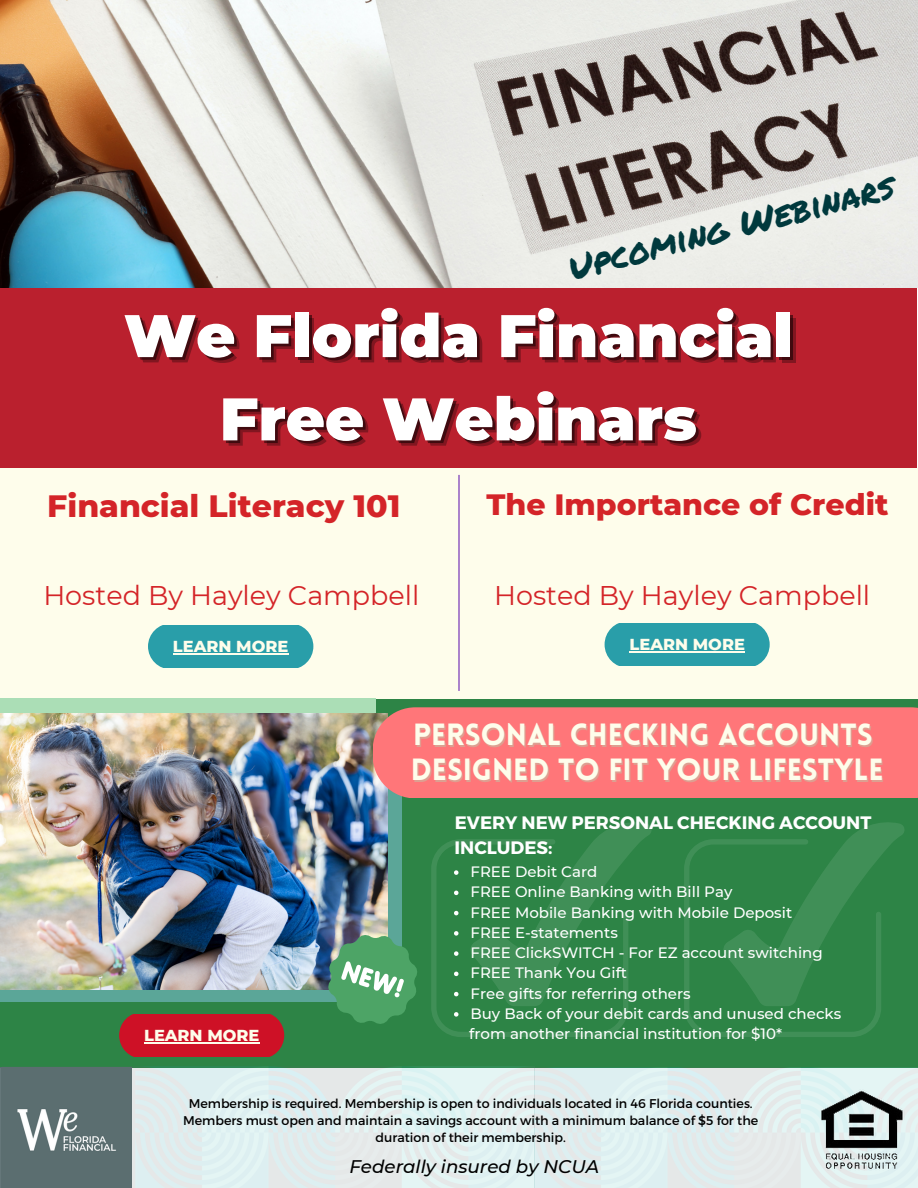
<style>
.page{position:relative;width:918px;height:1188px;background:#fff}
.page>*{position:absolute;margin:0;border:0;box-sizing:border-box;transform-origin:0 0}
.t1{font:900 60px/83.2px "Montserrat";color:#fff;text-align:center}
.t2{font:34.65px "Permanent Marker";color:#00393d}
.t3{font:800 31.5px "Montserrat";color:#d42428}
.t4{font:900 30px/35px "Lovelo";color:#fefdeb}
.t5{font:800 30px "Montserrat";color:#d42428}
.t6{font:27px "Montserrat";color:#d42428}
.t7{font:italic 500 18.3px "Montserrat";color:#000}
.t8{font:700 18px/24.8px "Montserrat";color:#fff}
.t9{font:800 16.2px "Montserrat";color:#fefdeb}
.t10{font:500 15px/20.2px "Montserrat";color:#fff}
.t11{font:12.6px/17.4px "Montserrat";color:#000;text-align:center}
</style>
<div class="page">
<div style="left:0;top:691px;width:918px;height:377px;background:#2d8446"></div>
<div style="left:0;top:288px;width:917px;height:409px;background:#ba202e"></div>
<img style="left:3px;top:1066px;width:532px;height:122px">
<div style="left:0;top:468px;width:918px;height:230px;background:#fefdeb"></div>
<hr style="left:458px;top:475px;width:2px;height:216px;background:#6c27b3">
<img style="left:0;top:0;width:918px;height:288px">
<div style="left:148px;top:626px;width:165px;height:41px;background:#299ea9"></div>
<div style="left:605px;top:624px;width:165px;height:41px;background:#299ea9"></div>
<hr style="left:630px;top:651px;width:115px;height:1px;background:#fefdeb">
<div style="left:119px;top:1015px;width:165px;height:41px;background:#ce1126"></div>
<hr style="left:144px;top:1042px;width:115px;height:1px;background:#fefdeb">
<div style="left:0;top:740px;width:401px;height:262px;background:#5ba698"></div>
<div style="left:0;top:698px;width:376px;height:284px;background:#abdeb6"></div>
<img style="left:0;top:713px;width:387px;height:276px">
<hr style="left:173px;top:653px;width:115px;height:1px;background:#fefdeb">
<div style="left:373px;top:707px;width:545px;height:91px;background:#ff7679"></div>
<svg style="left:684px;top:822px;width:220px;height:215px"></svg>
<svg style="left:315px;top:822px;width:337px;height:215px"></svg>
<img style="left:0;top:1068px;width:132px;height:120px">
<img style="left:817px;top:1090px;width:89px;height:85px">
<p class="t2" style="left:563px;top:242px;width:336px;rotate:-14deg">Upcoming Webinars</p>
<h2 class="t1" style="left:124px;top:294px;width:671px">We Florida Financial<br>Free Webinars</h2>
<p class="t3" style="left:47px;top:486px;width:355px">Financial Literacy 101</p>
<p class="t6" style="left:43px;top:579px;width:378px">Hosted By Hayley Campbell</p>
<p class="t9" style="left:173px;top:637px;width:117px">LEARN MORE</p>
<p class="t5" style="left:487px;top:486px;width:403px">The Importance of Credit</p>
<p class="t6" style="left:494px;top:579px;width:378px">Hosted By Hayley Campbell</p>
<p class="t9" style="left:630px;top:634px;width:117px">LEARN MORE</p>
<p class="t9" style="left:144px;top:1025px;width:117px">LEARN MORE</p>
<h3 class="t4" style="left:411px;top:720px;width:494px">PERSONAL CHECKING ACCOUNTSA<br>DESIGNED TO FIT YOUR LIFESTYLEA</h3>
<p class="t8" style="left:455px;top:810px;width:418px">EVERY NEW PERSONAL CHECKING ACCOUNT<br>INCLUDES:</p>
<p class="t10" style="left:470px;top:862px;width:128px">FREE Debit Card</p>
<p class="t10" style="left:470px;top:882px;width:263px">FREE Online Banking with Bill Pay</p>
<p class="t10" style="left:470px;top:902px;width:323px">FREE Mobile Banking with Mobile Deposit</p>
<p class="t10" style="left:470px;top:922px;width:149px">FREE E-statements</p>
<p class="t10" style="left:470px;top:943px;width:354px">FREE ClickSWITCH - For EZ account switching</p>
<p class="t10" style="left:470px;top:963px;width:158px">FREE Thank You Gift</p>
<p class="t10" style="left:470px;top:983px;width:222px">Free gifts for referring others</p>
<p class="t10" style="left:469px;top:1003px;width:374px">Buy Back of your debit cards and unused checks from another financial institution for $10*</p>
<p class="t11" style="left:183px;top:1094px;width:577px">Membership is required. Membership is open to individuals located in 46 Florida counties.<br>Members must open and maintain a savings account with a minimum balance of $5 for the duration of their membership.</p>
<p class="t7" style="left:349px;top:1155px;width:251px">Federally insured by NCUA</p>
</div>
